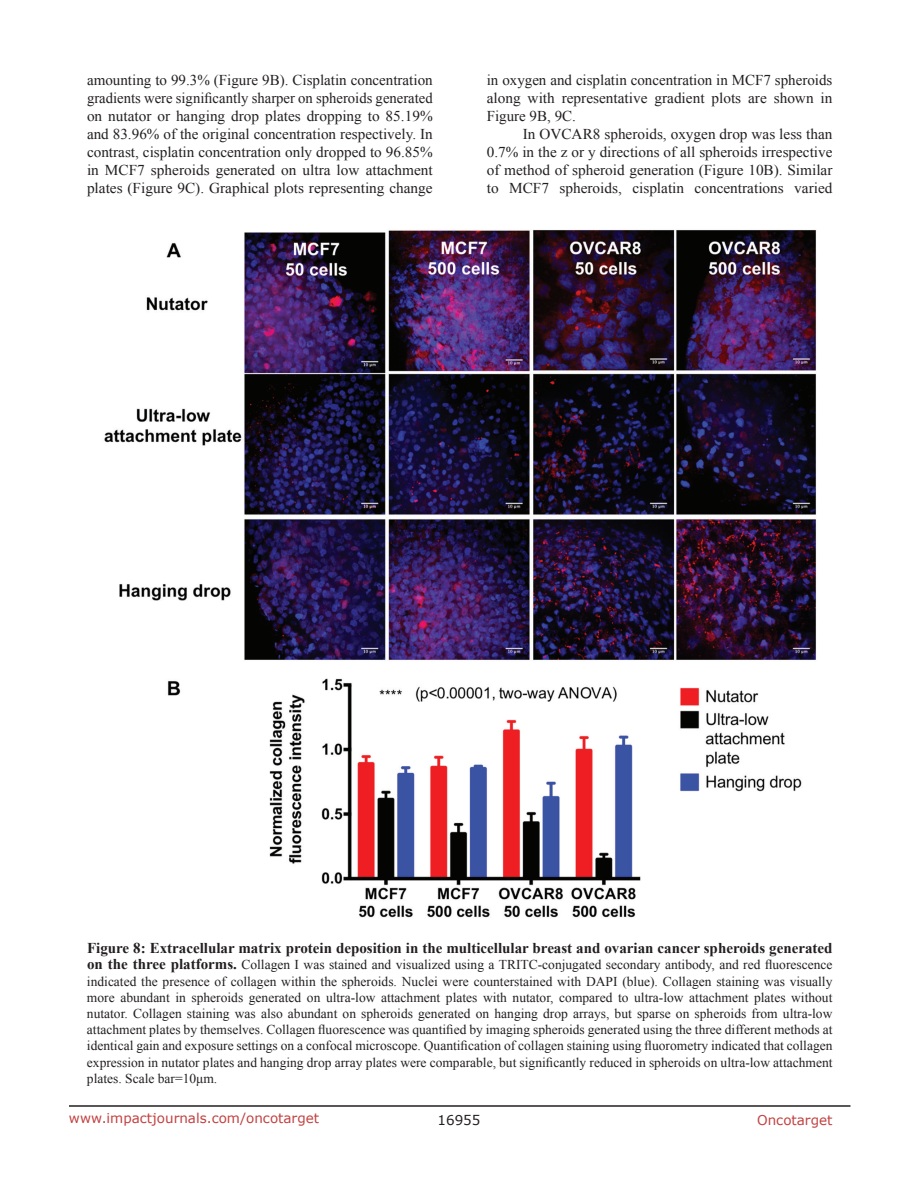
<style>
.page{position:relative;width:918px;height:1188px;background:#fff}
.page>*{position:absolute;margin:0;border:0;box-sizing:border-box;transform-origin:0 0}
.t1{font:15px/18px "Times New Roman";color:#231f20;text-align:justify}
.t2{font:700 15px "Times New Roman";color:#231f20}
.t3{font:13.5px/16.2px "Times New Roman";color:#231f20;text-align:justify}
.t4{font:13.5px "Verdana";color:#c24141}
.t5{font:13.5px "Verdana";color:#231f20}
.s1{font-weight:700;font-size:15px}
</style>
<div class="page">
<hr style="left:69px;top:1105px;width:781px;height:2px;background:#231f20">
<img style="left:104px;top:230px;width:713px;height:688px">
<p class="t1" style="left:87px;top:71px;width:347px">amounting to 99.3% ( Figure 9B ). Cisplatin concentration gradients were significantly sharper on spheroids generated on nutator or hanging drop plates dropping to 85.19% and 83.96% of the original concentration respectively. In contrast, cisplatin concentration only dropped to 96.85% in MCF7 spheroids generated on ultra low attachment plates ( Figure 9C ). Graphical plots representing change</p>
<p class="t1" style="left:487px;top:71px;width:347px">in oxygen and cisplatin concentration in MCF7 spheroids along with representative gradient plots are shown in Figure 9B , 9C .</p>
<p class="t1" style="left:487px;top:125px;width:347px;text-indent:36px">In OVCAR8 spheroids, oxygen drop was less than 0.7% in the z or y directions of all spheroids irrespective of method of spheroid generation ( Figure 10B ). Similar to MCF7 spheroids, cisplatin concentrations varied</p>
<p class="t2" style="left:87px;top:938px;width:747px">Figure 8: Extracellular matrix protein deposition in the multicellular breast and ovarian cancer spheroids generated</p>
<p class="t3" style="left:87px;top:956px;width:747px"><span class="s1">on the three platforms.</span> Collagen I was stained and visualized using a TRITC-conjugated secondary antibody, and red fluorescence indicated the presence of collagen within the spheroids. Nuclei were counterstained with DAPI (blue). Collagen staining was visually more abundant in spheroids generated on ultra-low attachment plates with nutator, compared to ultra-low attachment plates without nutator. Collagen staining was also abundant on spheroids generated on hanging drop arrays, but sparse on spheroids from ultra-low attachment plates by themselves. Collagen fluorescence was quantified by imaging spheroids generated using the three different methods at identical gain and exposure settings on a confocal microscope. Quantification of collagen staining using fluorometry indicated that collagen expression in nutator plates and hanging drop array plates were comparable, but significantly reduced in spheroids on ultra-low attachment plates. Scale bar=10μm.</p>
<p class="t4" style="left:69px;top:1109px;width:252px">www.impactjournals.com/oncotarget</p>
<p class="t5" style="left:438px;top:1111px;width:44px">16955</p>
<p class="t4" style="left:757px;top:1111px;width:77px">Oncotarget</p>
</div>
